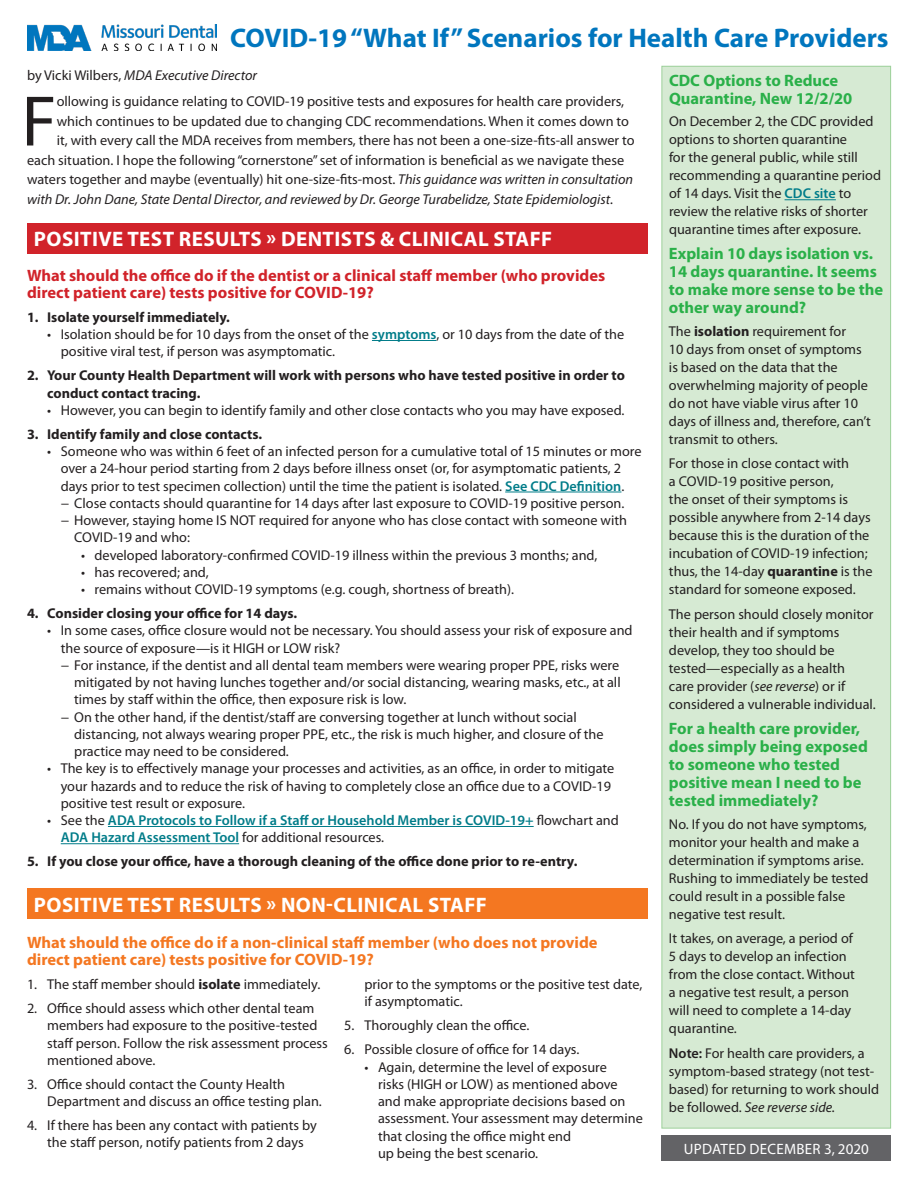
<style>
.page{position:relative;width:918px;height:1188px;background:#fff}
.page>*{position:absolute;margin:0;border:0;box-sizing:border-box;transform-origin:0 0}
.t1{font:72.15px "Myriad Pro";color:#231f20}
.t2{font:700 27px "Myriad Pro";color:#0076be}
.t3{font:700 21px "Myriad Pro";letter-spacing:.02em;color:#fff}
.t4{font:700 16.5px/18px "Myriad Pro";color:#2ab049}
.t5{font:700 16.5px/17.2px "Myriad Pro";color:#d1232a}
.t6{font:700 16.5px/17.2px "Myriad Pro";color:#f47721}
.t7{font:15px "Myriad Pro";letter-spacing:.02em;color:#fff}
.t8{font:14.25px/18px "Myriad Pro";color:#231f20}
.t9{font:700 14.25px/17.2px "Myriad Pro";color:#231f20}
.t10{font:italic 14.25px "Myriad Pro";color:#231f20}
.t11{font:600 14.25px/17.2px "Myriad Pro";color:#007c89}
.s1{font-style:normal}
.s2{font-weight:600;color:#007c89}
.s3{font-weight:700}
.s4{font-style:italic}
.s5{font-weight:600}
.s6{font-weight:400;color:#231f20}
</style>
<div class="page">
<div style="left:662px;top:66px;width:229px;height:1062px;background:#d6ead3"></div>
<hr style="left:785px;top:199px;width:51px;height:1px;background:#007c89">
<div style="left:662px;top:66px;width:229px;height:1063px;border:1px solid #9dd09a"></div>
<div style="left:27px;top:223px;width:621px;height:30px;background:#d1232a"></div>
<hr style="left:372px;top:340px;width:64px;height:1px;background:#007c89">
<hr style="left:505px;top:492px;width:116px;height:1px;background:#007c89">
<hr style="left:108px;top:826px;width:426px;height:1px;background:#007c89">
<hr style="left:61px;top:843px;width:178px;height:1px;background:#007c89">
<img style="left:27px;top:24px;width:190px;height:27px">
<div style="left:27px;top:889px;width:621px;height:30px;background:#f47721"></div>
<div style="left:662px;top:1136px;width:229px;height:25px;background:#636366"></div>
<p class="t2" style="left:230px;top:21px;width:660px">COVID-19 “What If” Scenarios for Health Care Providers</p>
<p class="t10" style="left:27px;top:67px;width:232px"><span class="s1">by Vicki Wilbers,</span> MDA Executive Director</p>
<p class="t1" style="left:22px;top:77px;width:37px">F</p>
<p class="t8" style="left:57px;top:92px;width:569px">ollowing is guidance relating to COVID-19 positive tests and exposures for health care providers,</p>
<p class="t4" style="left:669px;top:71px;width:185px">CDC Options to Reduce<br>Quarantine, New 12/2/20</p>
<p class="t8" style="left:669px;top:112px;width:214px">On December 2, the CDC provided options to shorten quarantine<br>for the general public, while still recommending a quarantine period of 14 days. Visit the <span class="s2">CDC site</span> to review the relative risks of shorter quarantine times after exposure.</p>
<p class="t4" style="left:669px;top:244px;width:216px">Explain 10 days isolation vs.<br>14 days quarantine. It seems to make more sense to be the other way around?</p>
<p class="t8" style="left:669px;top:322px;width:204px">The <span class="s3">isolation</span> requirement for<br>10 days from onset of symptoms is based on the data that the overwhelming majority of people do not have viable virus after 10 days of illness and, therefore, can’t transmit to others.</p>
<p class="t8" style="left:669px;top:454px;width:205px">For those in close contact with<br>a COVID-19 positive person,<br>the onset of their symptoms is possible anywhere from 2-14 days because this is the duration of the incubation of COVID-19 infection; thus, the 14-day <span class="s3">quarantine</span> is the standard for someone exposed.</p>
<p class="t8" style="left:669px;top:605px;width:208px">The person should closely monitor their health and if symptoms develop, they too should be tested—especially as a health<br>care provider (<span class="s4">see reverse</span>) or if considered a vulnerable individual.</p>
<p class="t4" style="left:669px;top:719px;width:200px">For a health care provider, does simply being exposed to someone who tested positive mean I need to be tested immediately?</p>
<p class="t8" style="left:669px;top:815px;width:201px">No. If you do not have symptoms, monitor your health and make a determination if symptoms arise.<br>Rushing to immediately be tested could result in a possible false negative test result.</p>
<p class="t8" style="left:669px;top:929px;width:188px">It takes, on average, a period of<br>5 days to develop an infection from the close contact. Without a negative test result, a person will need to complete a 14-day quarantine.</p>
<p class="t8" style="left:669px;top:1044px;width:212px"><span class="s5">Note:</span> For health care providers, a symptom-based strategy (not test&shy;based) for returning to work should be followed. <span class="s4">See reverse side.</span></p>
<p class="t8" style="left:57px;top:112px;width:574px">which continues to be updated due to changing CDC recommendations. When it comes down to</p>
<p class="t8" style="left:57px;top:131px;width:580px">it, with every call the MDA receives from members, there has not been a one-size-fits-all answer to</p>
<p class="t8" style="left:27px;top:151px;width:599px">each situation. I hope the following “cornerstone” set of information is beneficial as we navigate these</p>
<p class="t8" style="left:27px;top:170px;width:608px">waters together and maybe (eventually) hit one-size-fits-most. <span class="s4">This guidance was written in consultation</span></p>
<p class="t10" style="left:27px;top:190px;width:588px">with Dr. John Dane, State Dental Director, and reviewed by Dr. George Turabelidze, State Epidemiologist.</p>
<p class="t3" style="left:34px;top:225px;width:520px">POSITIVE TEST RESULTS » DENTISTS &amp; CLINICAL STAFF</p>
<p class="t5" style="left:27px;top:266px;width:580px">What should the office do if the dentist or a clinical staff member (who provides direct patient care) tests positive for COVID-19?</p>
<p class="t9" style="left:27px;top:308px;width:204px">1. Isolate yourself immediately.</p>
<p class="t8" style="left:61px;top:325px;width:565px;line-height:17.2px;text-indent:-14px">• Isolation should be for 10 days from the onset of the <span class="s2">symptoms</span>, or 10 days from the date of the positive viral test, if person was asymptomatic.</p>
<p class="t9" style="left:47px;top:366px;width:579px;text-indent:-20px">2. Your County Health Department will work with persons who have tested positive in order to conduct contact tracing.</p>
<p class="t8" style="left:47px;top:401px;width:579px">• However, you can begin to identify family and other close contacts who you may have exposed.</p>
<p class="t9" style="left:27px;top:425px;width:237px">3. Identify family and close contacts.</p>
<p class="t8" style="left:47px;top:442px;width:596px;line-height:17.2px;text-align:center">• Someone who was within 6 feet of an infected person for a cumulative total of 15 minutes or more over a 24-hour period starting from 2 days before illness onset (or, for asymptomatic patients, 2<br>days prior to test specimen collection) until the time the patient is isolated. <span class="s2">See CDC Definition</span>.</p>
<p class="t8" style="left:61px;top:494px;width:565px">− Close contacts should quarantine for 14 days after last exposure to COVID-19 positive person.</p>
<p class="t8" style="left:74px;top:511px;width:554px;line-height:17.2px;text-indent:-14px">− However, staying home IS NOT required for anyone who has close contact with someone with<br>COVID-19 and who:</p>
<p class="t8" style="left:81px;top:546px;width:518px">• developed laboratory-confirmed COVID-19 illness within the previous 3 months; and,</p>
<p class="t8" style="left:81px;top:563px;width:129px">• has recovered; and,</p>
<p class="t8" style="left:81px;top:580px;width:435px">• remains without COVID-19 symptoms (e.g. cough, shortness of breath).</p>
<p class="t9" style="left:27px;top:604px;width:272px">4. Consider closing your office for 14 days.</p>
<p class="t8" style="left:61px;top:622px;width:573px;line-height:17.2px;text-indent:-14px">• In some cases, office closure would not be necessary. You should assess your risk of exposure and the source of exposure—is it HIGH or LOW risk?</p>
<p class="t8" style="left:74px;top:656px;width:548px;line-height:17.2px;text-align:justify;text-indent:-14px">− For instance, if the dentist and all dental team members were wearing proper PPE, risks were mitigated by not having lunches together and/or social distancing, wearing masks, etc., at all times by staff within the office, then exposure risk is low.</p>
<p class="t8" style="left:74px;top:708px;width:531px;line-height:17.2px;text-indent:-14px">− On the other hand, if the dentist/staff are conversing together at lunch without social distancing, not always wearing proper PPE, etc., the risk is much higher, and closure of the practice may need to be considered.</p>
<p class="t8" style="left:61px;top:760px;width:555px;line-height:17.2px;text-indent:-14px">• The key is to effectively manage your processes and activities, as an office, in order to mitigate your hazards and to reduce the risk of having to completely close an office due to a COVID-19 positive test result or exposure.</p>
<p class="t11" style="left:61px;top:811px;width:560px;text-indent:-14px"><span class="s6">• See the</span> ADA Protocols to Follow if a Staff or Household Member is COVID-19+ <span class="s6">flowchart and<br></span>ADA Hazard Assessment Tool <span class="s6">for additional resources.</span></p>
<p class="t9" style="left:27px;top:852px;width:552px">5. If you close your office, have a thorough cleaning of the office done prior to re-entry.</p>
<p class="t3" style="left:34px;top:891px;width:454px">POSITIVE TEST RESULTS » NON-CLINICAL STAFF</p>
<p class="t6" style="left:27px;top:933px;width:572px">What should the office do if a non-clinical staff member (who does not provide direct patient care) tests positive for COVID-19?</p>
<p class="t8" style="left:27px;top:975px;width:295px">1. The staff member should <span class="s3">isolate</span> immediately.</p>
<p class="t8" style="left:47px;top:1000px;width:282px;line-height:17.2px;text-indent:-20px">2. Office should assess which other dental team members had exposure to the positive-tested staff person. Follow the risk assessment process mentioned above.</p>
<p class="t8" style="left:47px;top:1075px;width:276px;line-height:17.2px;text-indent:-20px">3. Office should contact the County Health<br>Department and discuss an office testing plan.</p>
<p class="t8" style="left:27px;top:1117px;width:291px;line-height:17.2px;text-align:center">4. If there has been any contact with patients by the staff person, notify patients from 2 days</p>
<p class="t8" style="left:364px;top:976px;width:279px;line-height:17.2px">prior to the symptoms or the positive test date, if asymptomatic.</p>
<p class="t8" style="left:344px;top:1016px;width:187px">5. Thoroughly clean the office.</p>
<p class="t8" style="left:344px;top:1040px;width:237px">6. Possible closure of office for 14 days.</p>
<p class="t8" style="left:378px;top:1058px;width:266px;line-height:17.2px;text-indent:-14px">• Again, determine the level of exposure<br>risks (HIGH or LOW) as mentioned above and make appropriate decisions based on assessment. Your assessment may determine that closing the office might end<br>up being the best scenario.</p>
<p class="t7" style="left:684px;top:1140px;width:186px">UPDATED DECEMBER 3, 2020</p>
</div>
